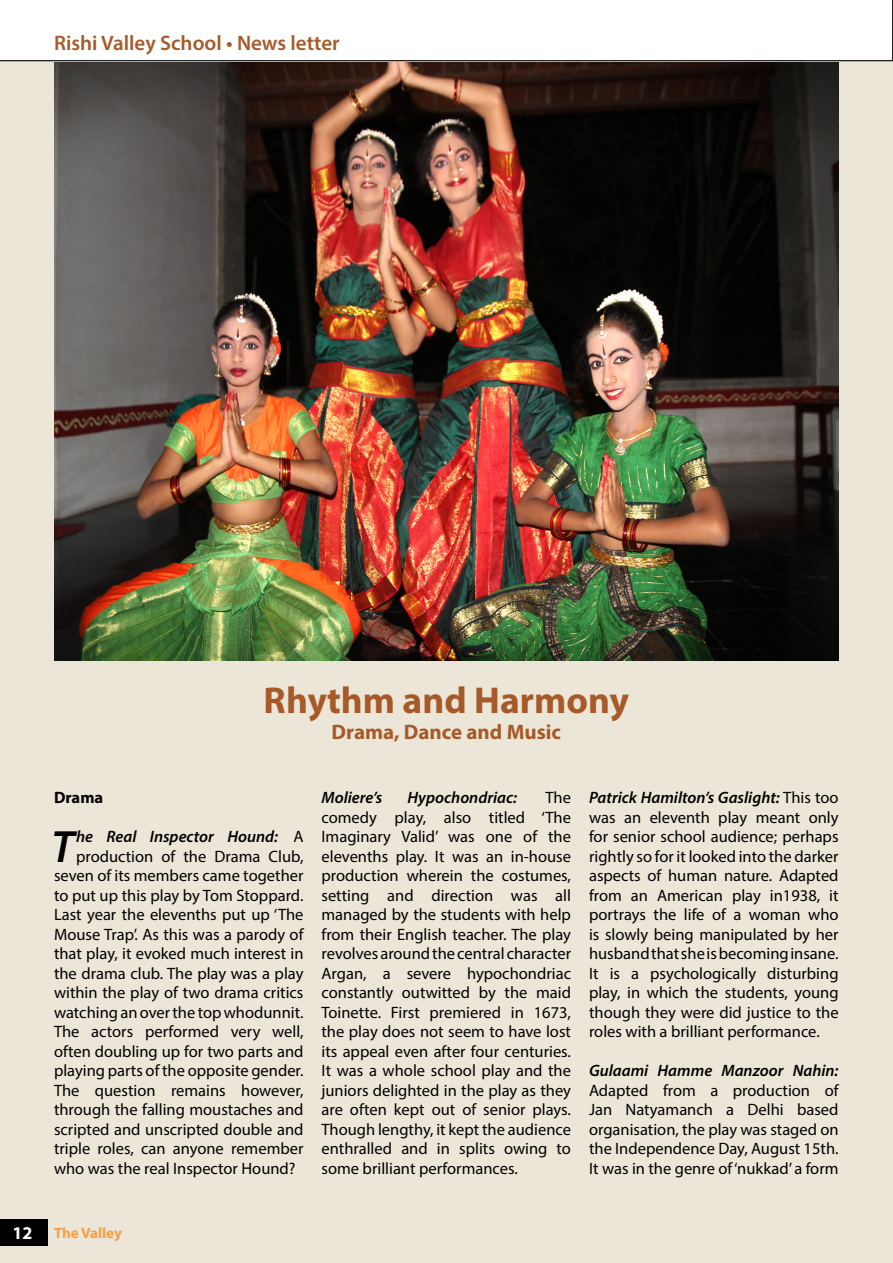
<style>
.page{position:relative;width:893px;height:1263px;background:#ebe6d7}
.page>*{position:absolute;margin:0;border:0;box-sizing:border-box;transform-origin:0 0}
.t1{font:italic 600 45.45px "Myriad Pro";color:#000}
.t2{font:700 37.5px "Myriad Pro";color:#a75a29}
.t3{font:600 21px "Myriad Pro";color:#a75a29}
.t4{font:700 21px "Myriad Pro";color:#a75a29}
.t5{font:16.5px/19.5px "Myriad Pro";color:#000;text-align:justify}
.t6{font:italic 600 16.5px "Myriad Pro";color:#000}
.t7{font:700 16.5px "Myriad Pro";color:#000}
.t8{font:700 15px "Myriad Pro";color:#f79f45}
.s1{font-weight:400;font-style:normal}
.s2{font-weight:600;font-style:italic}
.s3{font-size:18px;color:#fff}
</style>
<div class="page">
<img style="left:54px;top:62px;width:785px;height:599px">
<div style="left:0;top:0;width:893px;height:61px;background:#fff"></div>
<div style="left:0;top:1219px;width:47px;height:26px;background:#000"></div>
<p class="t3" style="left:54px;top:29px;width:287px">Rishi Valley School • News letter</p>
<h2 class="t2" style="left:264px;top:676px;width:367px">Rhythm and Harmony</h2>
<p class="t4" style="left:332px;top:718px;width:231px">Drama, Dance and Music</p>
<p class="t7" style="left:54px;top:787px;width:51px">Drama</p>
<h1 class="t1" style="left:51px;top:817px;width:24px">T</h1>
<p class="t6" style="left:76px;top:826px;width:229px">he Real Inspector Hound: <span class="s1">A</span></p>
<p class="t5" style="left:76px;top:846px;width:229px">production of the Drama Club,</p>
<p class="t5" style="left:54px;top:866px;width:251px">seven of its members came together</p>
<p class="t5" style="left:54px;top:885px;width:251px">to put up this play by Tom Stoppard.</p>
<p class="t5" style="left:54px;top:905px;width:251px">Last year the elevenths put up ‘The</p>
<p class="t5" style="left:54px;top:924px;width:251px">Mouse Trap’. As this was a parody of</p>
<p class="t5" style="left:54px;top:944px;width:251px">that play, it evoked much interest in</p>
<p class="t5" style="left:54px;top:963px;width:251px">the drama club. The play was a play</p>
<p class="t5" style="left:54px;top:983px;width:251px">within the play of two drama critics</p>
<p class="t5" style="left:54px;top:1002px;width:251px">watching an over the top whodunnit.</p>
<p class="t5" style="left:54px;top:1022px;width:251px">The actors performed very well,</p>
<p class="t5" style="left:54px;top:1041px;width:251px">often doubling up for two parts and</p>
<p class="t5" style="left:54px;top:1061px;width:251px">playing parts of the opposite gender.</p>
<p class="t5" style="left:54px;top:1080px;width:251px">The question remains however,</p>
<p class="t5" style="left:54px;top:1100px;width:251px">through the falling moustaches and</p>
<p class="t5" style="left:54px;top:1119px;width:251px">scripted and unscripted double and</p>
<p class="t5" style="left:54px;top:1139px;width:251px">triple roles, can anyone remember</p>
<p class="t5" style="left:54px;top:1158px;width:243px">who was the real Inspector Hound?</p>
<p class="t5" style="left:321px;top:788px;width:251px;text-indent:224px">The comedy play, also titled ‘The Imaginary Valid’ was one of the elevenths play. It was an in-house production wherein the costumes, setting and direction was all managed by the students with help from their English teacher. The play revolves around the central character Argan, a severe hypochondriac constantly outwitted by the maid Toinette. First premiered in 1673, the play does not seem to have lost its appeal even after four centuries.<br>It was a whole school play and the juniors delighted in the play as they are often kept out of senior plays.<br>Though lengthy, it kept the audience enthralled and in splits owing to some brilliant performances.</p>
<p class="t5" style="left:589px;top:788px;width:251px"><span class="s2">Patrick Hamilton’s Gaslight:</span> This too was an eleventh play meant only for senior school audience; perhaps rightly so for it looked into the darker aspects of human nature. Adapted from an American play in1938, it portrays the life of a woman who is slowly being manipulated by her husband that she is becoming insane.<br>It is a psychologically disturbing play, in which the students, young though they were did justice to the roles with a brilliant performance.</p>
<p class="t6" style="left:321px;top:787px;width:62px">Moliere’s</p>
<p class="t6" style="left:408px;top:787px;width:111px">Hypochondriac:</p>
<p class="t6" style="left:589px;top:1060px;width:251px">Gulaami Hamme Manzoor Nahin:</p>
<p class="t5" style="left:589px;top:1080px;width:251px">Adapted from a production of Jan Natyamanch a Delhi based organisation, the play was staged on the Independence Day, August 15th.<br>It was in the genre of ‘nukkad’ a form</p>
<p class="t8" style="left:13px;top:1223px;width:111px"><span class="s3">12</span> The Valley</p>
</div>
